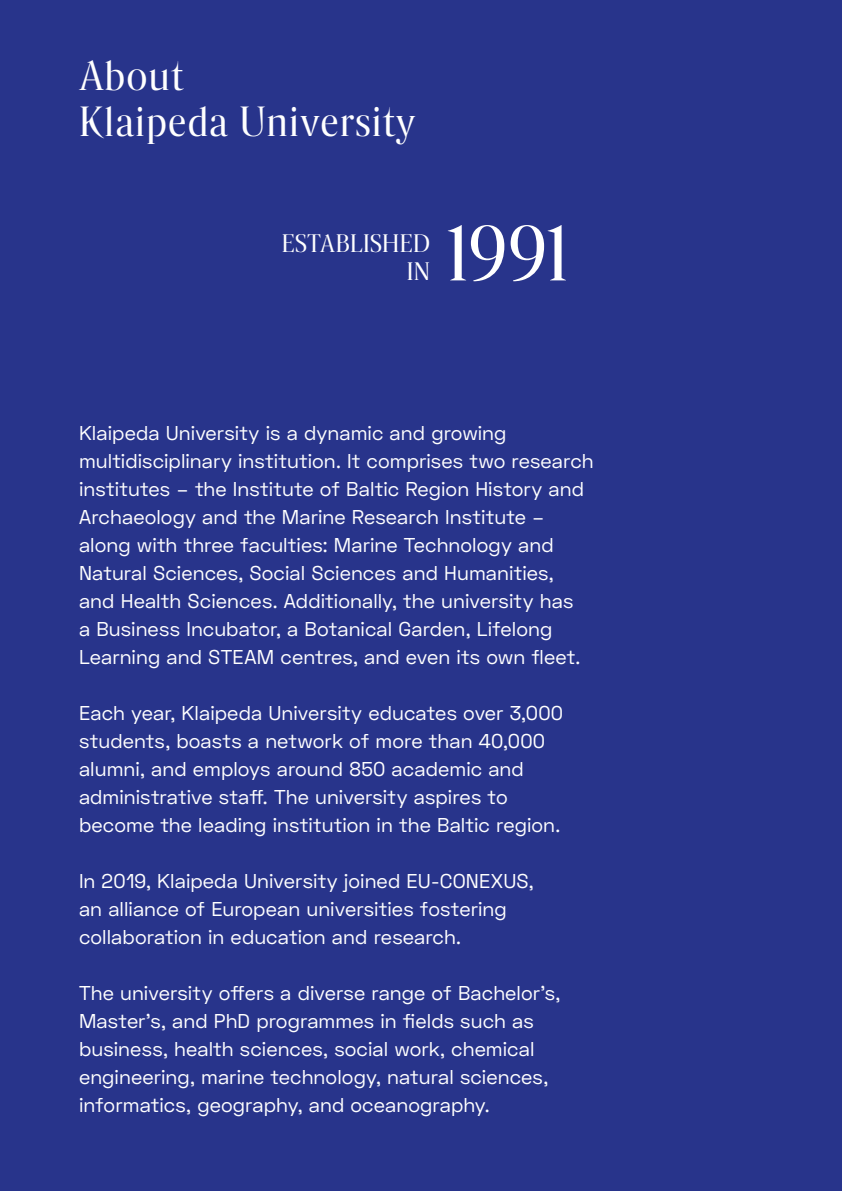
<style>
.page{position:relative;width:842px;height:1191px;background:#28348b}
.page>*{position:absolute;margin:0;border:0;box-sizing:border-box;transform-origin:0 0}
.t1{font:74px "Rando Display";color:#fff}
.t2{font:40px/46px "Rando Display";color:#fff}
.t3{font:24px/28px "Rando Display";letter-spacing:.005em;color:#fff;text-align:right}
.t4{font:20px/28px "Space Grotesk";letter-spacing:.005em;color:#fff}
</style>
<div class="page">
<h2 class="t2" style="left:79px;top:52px;width:339px">About<br>Klaipeda University</h2>
<p class="t3" style="left:282px;top:229px;width:150px">ESTABLISHED<br>IN</p>
<h1 class="t1" style="left:446px;top:200px;width:124px">1991</h1>
<p class="t4" style="left:79px;top:418px;width:516px">Klaipeda University is a dynamic and growing multidisciplinary institution. It comprises two research institutes – the Institute of Baltic Region History and Archaeology and the Marine Research Institute – along with three faculties: Marine Technology and Natural Sciences, Social Sciences and Humanities, and Health Sciences. Additionally, the university has<br>a Business Incubator, a Botanical Garden, Lifelong Learning and STEAM centres, and even its own fleet.</p>
<p class="t4" style="left:79px;top:698px;width:486px">Each year, Klaipeda University educates over 3,000 students, boasts a network of more than 40,000 alumni, and employs around 850 academic and administrative staff. The university aspires to become the leading institution in the Baltic region.</p>
<p class="t4" style="left:79px;top:866px;width:456px">In 2019, Klaipeda University joined EU-CONEXUS, an alliance of European universities fostering collaboration in education and research.</p>
<p class="t4" style="left:79px;top:978px;width:483px">The university offers a diverse range of Bachelor’s, Master’s, and PhD programmes in fields such as business, health sciences, social work, chemical engineering, marine technology, natural sciences, informatics, geography, and oceanography.</p>
</div>
